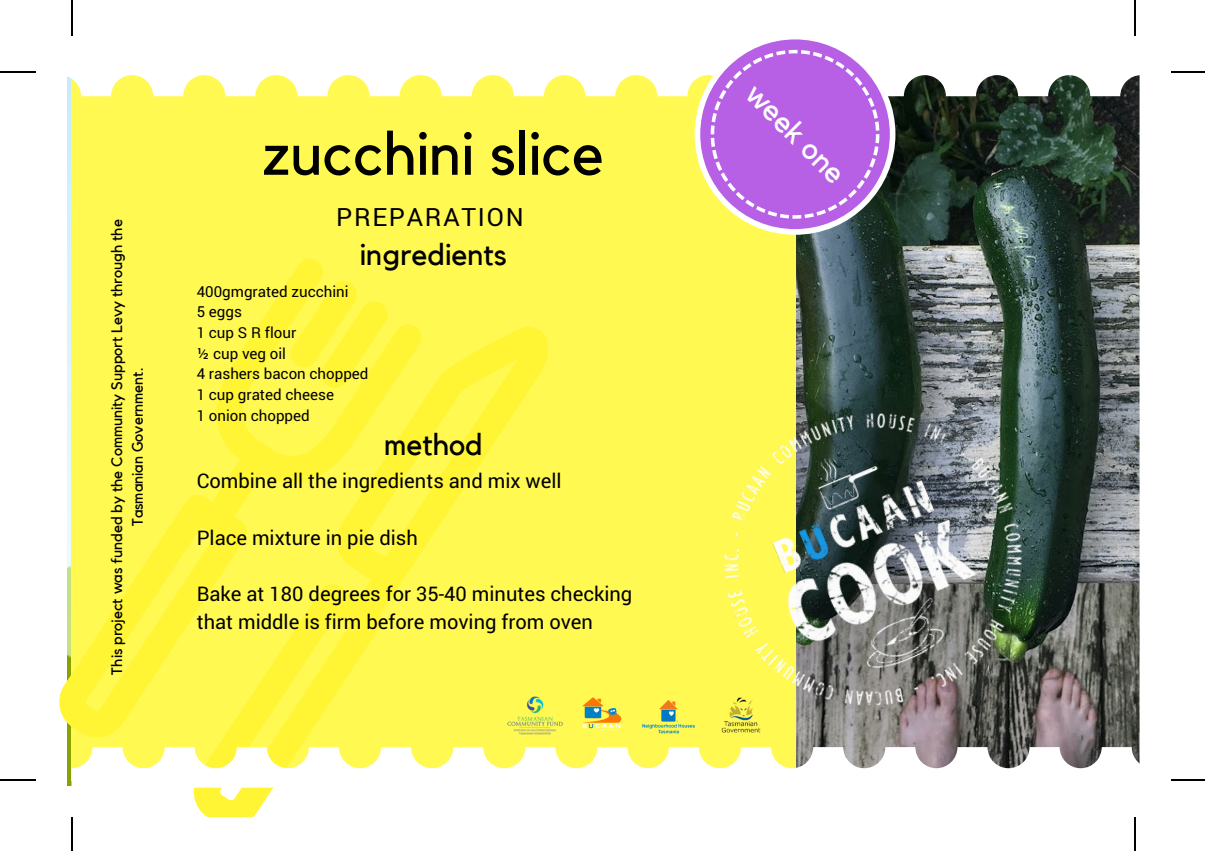
<style>
.page{position:relative;width:1205px;height:851px;background:#fff}
.page>*{position:absolute;margin:0;border:0;box-sizing:border-box;transform-origin:0 0}
.t1{font:60.5px "Kollektif";color:#000}
.t2{font:30.25px "Kollektif";color:#000}
.t3{font:30.25px "Kollektif";color:#fff}
.t4{font:25.25px "Roboto";letter-spacing:.07em;color:#000}
.t5{font:20.25px/28.2px "Roboto";color:#000}
.t6{font:15px/20.8px "Roboto";color:#000}
.t7{font:15px/20.8px "Kollektif";color:#000;text-align:center}
</style>
<div class="page">
<img style="left:796px;top:235px;width:343px;height:512px">
<div style="left:71px;top:71px;width:725px;height:710px;background:#fff952"></div>
<img style="left:694px;top:304px;width:438px;height:443px">
<svg style="left:216px;top:259px;width:109px;height:224px"></svg>
<svg style="left:285px;top:276px;width:72px;height:117px"></svg>
<svg style="left:59px;top:490px;width:186px;height:259px"></svg>
<svg style="left:197px;top:437px;width:80px;height:101px"></svg>
<svg style="left:182px;top:579px;width:193px;height:237px"></svg>
<svg style="left:344px;top:594px;width:49px;height:41px"></svg>
<svg style="left:325px;top:298px;width:223px;height:296px"></svg>
<img style="left:721px;top:696px;width:41px;height:38px">
<img style="left:582px;top:697px;width:40px;height:34px">
<svg style="left:71px;top:747px;width:1069px;height:40px"></svg>
<svg style="left:67px;top:39px;width:1073px;height:196px"></svg>
<img style="left:642px;top:700px;width:52px;height:34px">
<img style="left:507px;top:696px;width:56px;height:38px">
<hr style="left:71px;top:0;width:2px;height:36px;background:#000">
<hr style="left:0;top:71px;width:36px;height:2px;background:#000">
<hr style="left:1134px;top:0;width:2px;height:36px;background:#000">
<hr style="left:1171px;top:71px;width:34px;height:2px;background:#000">
<hr style="left:1134px;top:816px;width:2px;height:34px;background:#000">
<hr style="left:1171px;top:779px;width:34px;height:2px;background:#000">
<hr style="left:71px;top:816px;width:2px;height:34px;background:#000">
<hr style="left:0;top:779px;width:36px;height:2px;background:#000">
<p class="t7" style="left:107px;top:674px;width:456px;rotate:-90deg">This project was funded by the Community Support Levy through the<br>Tasmanian Government.</p>
<h1 class="t1" style="left:263px;top:126px;width:343px">zucchini slice</h1>
<p class="t4" style="left:336px;top:199px;width:189px">PREPARATION</p>
<h2 class="t2" style="left:360px;top:240px;width:148px">ingredients</h2>
<p class="t6" style="left:197px;top:280px;width:173px">400gmgrated zucchini<br>5 eggs<br>1 cup S R flour<br>½ cup veg oil<br>4 rashers bacon chopped<br>1 cup grated cheese<br>1 onion chopped</p>
<h2 class="t2" style="left:384px;top:430px;width:100px">method</h2>
<p class="t5" style="left:197px;top:466px;width:366px">Combine all the ingredients and mix well</p>
<p class="t5" style="left:197px;top:522px;width:223px">Place mixture in pie dish</p>
<p class="t5" style="left:197px;top:579px;width:437px">Bake at 180 degrees for 35-40 minutes checking that middle is firm before moving from oven</p>
<h2 class="t3" style="left:761px;top:78px;width:128px;rotate:45deg">week one</h2>
</div>
